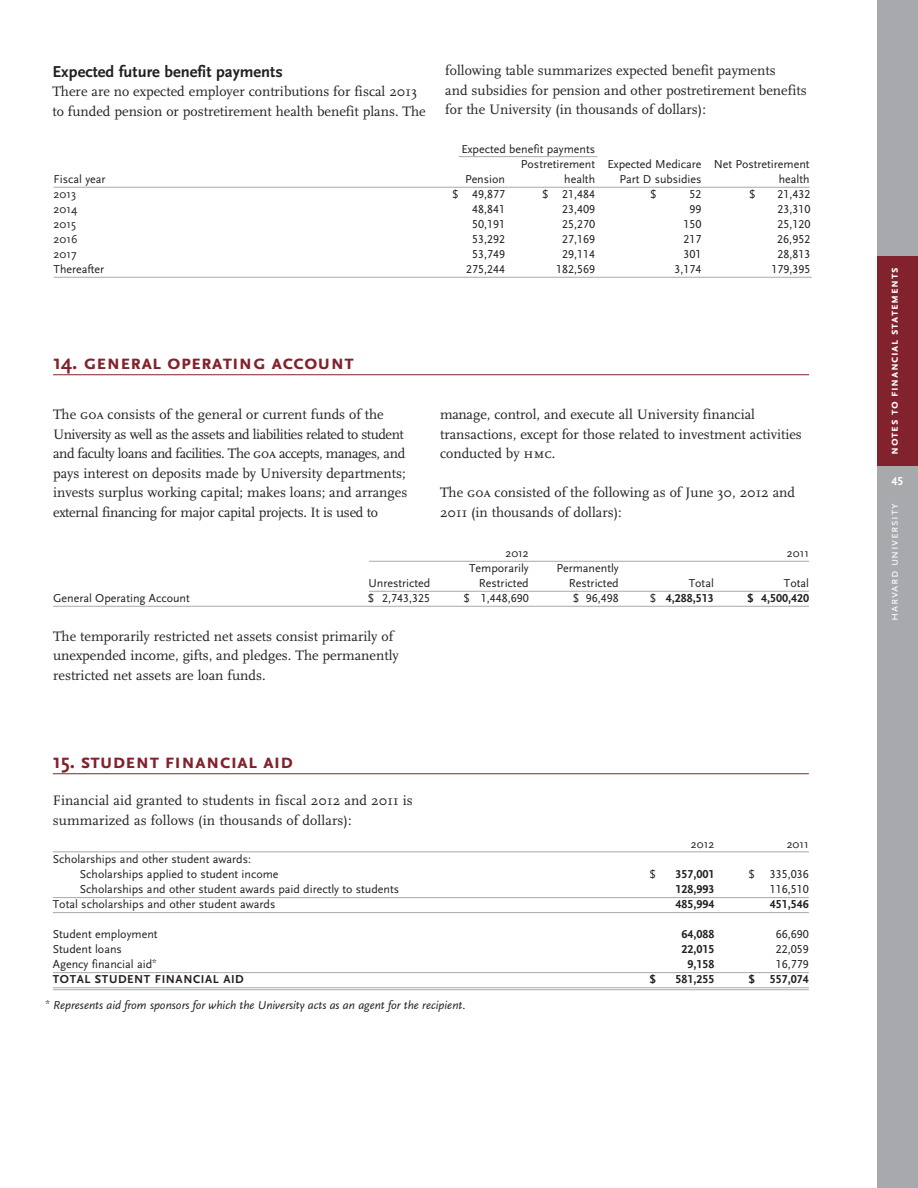
<style>
.page{position:relative;width:918px;height:1188px;background:#fff}
.page>*{position:absolute;margin:0;border:0;box-sizing:border-box;transform-origin:0 0}
.new_subhead2{font:700 21px "Scala Sans Caps";color:#82222d}
.new_subhead3SM{font:700 16.5px "Scala Sans";color:#231f20}
.new_bodySM{font:14.25px/19.5px "Scala";color:#231f20}
.new_bodySM-2{font:14.25px/19.5px "Scala";letter-spacing:-.02em;color:#231f20}
.new_chartbody{font:12px "Scala Sans";color:#231f20}
.new_chartbody-2{font:12px "Scala Sans Caps";color:#231f20}
.new_chartbody-3{font:700 12px "Scala Sans Caps";color:#231f20}
.new_footnote{font:italic 12px "Scala Sans";color:#231f20}
.t1{font:700 12px "Scala Sans Caps";letter-spacing:.05em;color:#fff}
.new_chartbody-4{font:700 12px "Scala Sans";letter-spacing:.05em;color:#231f20}
.t2{font:12px "Scala Sans Caps";letter-spacing:.05em;color:#fff}
.t3{font:700 12px "Scala Sans Figures";color:#fff}
.s1{font-family:"Scala Sans"}
.s2{font-family:"Scala Caps"}
.s3{font-family:"Scala Sans";font-weight:400}
.s4{font-family:"Scala";font-style:normal}
</style>
<div class="page">
<div style="left:878px;top:0;width:40px;height:1188px;background:#a8a9ad"></div>
<div style="left:878px;top:256px;width:40px;height:210px;background:#82222d"></div>
<hr style="left:53px;top:773px;width:756px;height:1px;background:#82222d">
<hr style="left:53px;top:851px;width:756px;height:1px;background:#a8a9ad">
<hr style="left:53px;top:897px;width:756px;height:1px;background:#a8a9ad">
<hr style="left:53px;top:912px;width:756px;height:1px;background:#a8a9ad">
<hr style="left:53px;top:972px;width:756px;height:1px;background:#a8a9ad">
<hr style="left:53px;top:987px;width:756px;height:1px;background:#a8a9ad">
<hr style="left:53px;top:989px;width:756px;height:1px;background:#a8a9ad">
<hr style="left:53px;top:374px;width:756px;height:1px;background:#82222d">
<hr style="left:53px;top:561px;width:756px;height:1px;background:#a8a9ad">
<hr style="left:53px;top:591px;width:756px;height:1px;background:#a8a9ad">
<hr style="left:53px;top:606px;width:756px;height:1px;background:#a8a9ad">
<hr style="left:459px;top:156px;width:138px;height:1px;background:#a8a9ad">
<hr style="left:54px;top:187px;width:756px;height:1px;background:#a8a9ad">
<hr style="left:54px;top:277px;width:758px;height:1px;background:#a8a9ad">
<div style="left:50px;top:556px;width:319px;height:36px;background:#fff"></div>
<p class="new_subhead3SM" style="left:52px;top:63px;width:232px">Expected future benefit payments</p>
<p class="new_bodySM" style="left:52px;top:82px;width:375px">There are no expected employer contributions for fiscal 2013 to funded pension or postretirement health benefit plans. The</p>
<p class="new_bodySM" style="left:445px;top:61px;width:363px">following table summarizes expected benefit payments<br>and subsidies for pension and other postretirement benefits for the University (in thousands of dollars):</p>
<p class="new_chartbody" style="left:461px;top:143px;width:135px">Expected benefit payments</p>
<p class="new_chartbody" style="left:521px;top:158px;width:290px">Postretirement Expected Medicare Net Postretirement</p>
<p class="new_chartbody" style="left:54px;top:173px;width:54px">Fiscal year</p>
<p class="new_chartbody" style="left:465px;top:173px;width:42px">Pension</p>
<p class="new_chartbody" style="left:564px;top:173px;width:32px">health</p>
<p class="new_chartbody" style="left:619px;top:173px;width:84px">Part D subsidies</p>
<p class="new_chartbody" style="left:779px;top:173px;width:32px">health</p>
<p class="new_chartbody" style="left:54px;top:188px;width:24px">2013</p>
<p class="new_chartbody-2" style="left:452px;top:188px;width:54px"><span class="s1">$</span> 49,877</p>
<p class="new_chartbody-2" style="left:542px;top:188px;width:54px">$ 21,484</p>
<p class="new_chartbody-2" style="left:650px;top:188px;width:8px">$</p>
<p class="new_chartbody-2" style="left:690px;top:188px;width:13px">52</p>
<p class="new_chartbody-2" style="left:749px;top:188px;width:8px">$</p>
<p class="new_chartbody-2" style="left:777px;top:188px;width:35px">21,432</p>
<p class="new_chartbody" style="left:54px;top:203px;width:25px">2014</p>
<p class="new_chartbody-2" style="left:472px;top:203px;width:35px">48,841</p>
<p class="new_chartbody-2" style="left:562px;top:203px;width:35px">23,409</p>
<p class="new_chartbody-2" style="left:690px;top:203px;width:13px">99</p>
<p class="new_chartbody-2" style="left:777px;top:203px;width:35px">23,310</p>
<p class="new_chartbody" style="left:54px;top:218px;width:24px">2015</p>
<p class="new_chartbody-2" style="left:472px;top:218px;width:34px">50,191</p>
<p class="new_chartbody-2" style="left:562px;top:218px;width:35px">25,270</p>
<p class="new_chartbody-2" style="left:684px;top:218px;width:19px">150</p>
<p class="new_chartbody-2" style="left:777px;top:218px;width:35px">25,120</p>
<p class="new_chartbody" style="left:54px;top:233px;width:25px">2016</p>
<p class="new_chartbody-2" style="left:472px;top:233px;width:35px">53,292</p>
<p class="new_chartbody-2" style="left:562px;top:233px;width:35px">27,169</p>
<p class="new_chartbody-2" style="left:684px;top:233px;width:19px">217</p>
<p class="new_chartbody-2" style="left:777px;top:233px;width:35px">26,952</p>
<p class="new_chartbody" style="left:54px;top:248px;width:25px">2017</p>
<p class="new_chartbody-2" style="left:472px;top:248px;width:35px">53,749</p>
<p class="new_chartbody-2" style="left:562px;top:248px;width:34px">29,114</p>
<p class="new_chartbody-2" style="left:684px;top:248px;width:19px">301</p>
<p class="new_chartbody-2" style="left:777px;top:248px;width:35px">28,813</p>
<p class="new_chartbody" style="left:54px;top:263px;width:52px">Thereafter</p>
<p class="new_chartbody-2" style="left:466px;top:263px;width:41px">275,244</p>
<p class="new_chartbody-2" style="left:556px;top:263px;width:41px">182,569</p>
<p class="new_chartbody-2" style="left:675px;top:263px;width:29px">3,174</p>
<p class="new_chartbody-2" style="left:771px;top:263px;width:41px">179,395</p>
<p class="new_subhead2" style="left:53px;top:350px;width:302px"><span class="s1">14</span>. general operating account</p>
<p class="new_bodySM-2" style="left:53px;top:405px;width:356px">The <span class="s2">goa</span> consists of the general or current funds of the University as well as the assets and liabilities related to student and faculty loans and facilities. The <span class="s2">goa</span> accepts, manages, and pays interest on deposits made by University departments; invests surplus working capital; makes loans; and arranges external financing for major capital projects. It is used to</p>
<p class="new_bodySM" style="left:440px;top:405px;width:363px">manage, control, and execute all University financial transactions, except for those related to investment activities conducted by <span class="s2">hmc</span>.</p>
<p class="new_bodySM" style="left:440px;top:483px;width:357px">The <span class="s2">goa</span> consisted of the following as of June 30, 2012 and<br>2011 (in thousands of dollars):</p>
<p class="new_chartbody" style="left:505px;top:547px;width:25px">2012</p>
<p class="new_chartbody" style="left:787px;top:547px;width:24px">2011</p>
<p class="new_chartbody" style="left:469px;top:562px;width:61px">Temporarily</p>
<p class="new_chartbody" style="left:556px;top:562px;width:64px">Permanently</p>
<p class="new_chartbody" style="left:369px;top:577px;width:63px">Unrestricted</p>
<p class="new_chartbody" style="left:479px;top:577px;width:51px">Restricted</p>
<p class="new_chartbody" style="left:569px;top:577px;width:51px">Restricted</p>
<p class="new_chartbody" style="left:689px;top:577px;width:27px">Total</p>
<p class="new_chartbody" style="left:784px;top:577px;width:27px">Total</p>
<p class="new_chartbody" style="left:53px;top:592px;width:138px">General Operating Account</p>
<p class="new_chartbody-2" style="left:368px;top:592px;width:64px">$ 2,743,325</p>
<p class="new_chartbody-2" style="left:464px;top:592px;width:67px">$ 1,448,690</p>
<p class="new_chartbody-2" style="left:573px;top:592px;width:48px">$ 96,498</p>
<p class="new_chartbody-3" style="left:650px;top:591px;width:66px"><span class="s3">$</span> 4,288,513</p>
<p class="new_chartbody-3" style="left:747px;top:591px;width:64px">$ 4,500,420</p>
<p class="new_bodySM" style="left:53px;top:627px;width:347px">The temporarily restricted net assets consist primarily of unexpended income, gifts, and pledges. The permanently restricted net assets are loan funds.</p>
<p class="new_subhead2" style="left:53px;top:749px;width:242px"><span class="s1">15</span>. student financial aid</p>
<p class="new_bodySM" style="left:53px;top:791px;width:362px">Financial aid granted to students in fiscal 2012 and 2011 is summarized as follows (in thousands of dollars):</p>
<p class="new_chartbody" style="left:691px;top:838px;width:25px">2012</p>
<p class="new_chartbody" style="left:787px;top:838px;width:24px">2011</p>
<p class="new_chartbody" style="left:53px;top:853px;width:200px">Scholarships and other student awards:</p>
<p class="new_chartbody" style="left:80px;top:868px;width:200px">Scholarships applied to student income</p>
<p class="new_chartbody-2" style="left:649px;top:868px;width:8px">$</p>
<p class="new_chartbody-3" style="left:675px;top:868px;width:41px">357,001</p>
<p class="new_chartbody-2" style="left:748px;top:868px;width:62px">$ 335,036</p>
<p class="new_chartbody" style="left:80px;top:883px;width:321px">Scholarships and other student awards paid directly to students</p>
<p class="new_chartbody-3" style="left:675px;top:883px;width:41px">128,993</p>
<p class="new_chartbody-2" style="left:770px;top:883px;width:40px">116,510</p>
<p class="new_chartbody" style="left:53px;top:898px;width:224px">Total scholarships and other student awards</p>
<p class="new_chartbody-3" style="left:675px;top:898px;width:41px">485,994</p>
<p class="new_chartbody-3" style="left:770px;top:898px;width:41px">451,546</p>
<p class="new_chartbody" style="left:53px;top:928px;width:106px">Student employment</p>
<p class="new_chartbody-3" style="left:681px;top:928px;width:35px">64,088</p>
<p class="new_chartbody-2" style="left:776px;top:928px;width:35px">66,690</p>
<p class="new_chartbody" style="left:53px;top:943px;width:71px">Student loans</p>
<p class="new_chartbody-3" style="left:681px;top:943px;width:35px">22,015</p>
<p class="new_chartbody-2" style="left:776px;top:943px;width:35px">22,059</p>
<p class="new_chartbody" style="left:53px;top:958px;width:105px">Agency financial aid<sup>*</sup></p>
<p class="new_chartbody-3" style="left:687px;top:958px;width:29px">9,158</p>
<p class="new_chartbody-2" style="left:776px;top:958px;width:35px">16,779</p>
<p class="new_chartbody-4" style="left:53px;top:973px;width:192px">TOTAL STUDENT FINANCIAL AID</p>
<p class="new_chartbody-3" style="left:649px;top:973px;width:8px">$</p>
<p class="new_chartbody-3" style="left:675px;top:973px;width:41px">581,255</p>
<p class="new_chartbody-3" style="left:748px;top:973px;width:62px">$ 557,074</p>
<p class="new_footnote" style="left:45px;top:998px;width:421px"><sup>*</sup> Represents aid from sponsors for which the University acts as an agent for the recipient<span class="s4">.</span></p>
<p class="t1" style="left:887px;top:455px;width:189px;rotate:-90deg">notes to financial statements</p>
<p class="t3" style="left:891px;top:476px;width:13px">45</p>
<p class="t2" style="left:888px;top:621px;width:119px;rotate:-90deg">harvard university</p>
</div>
